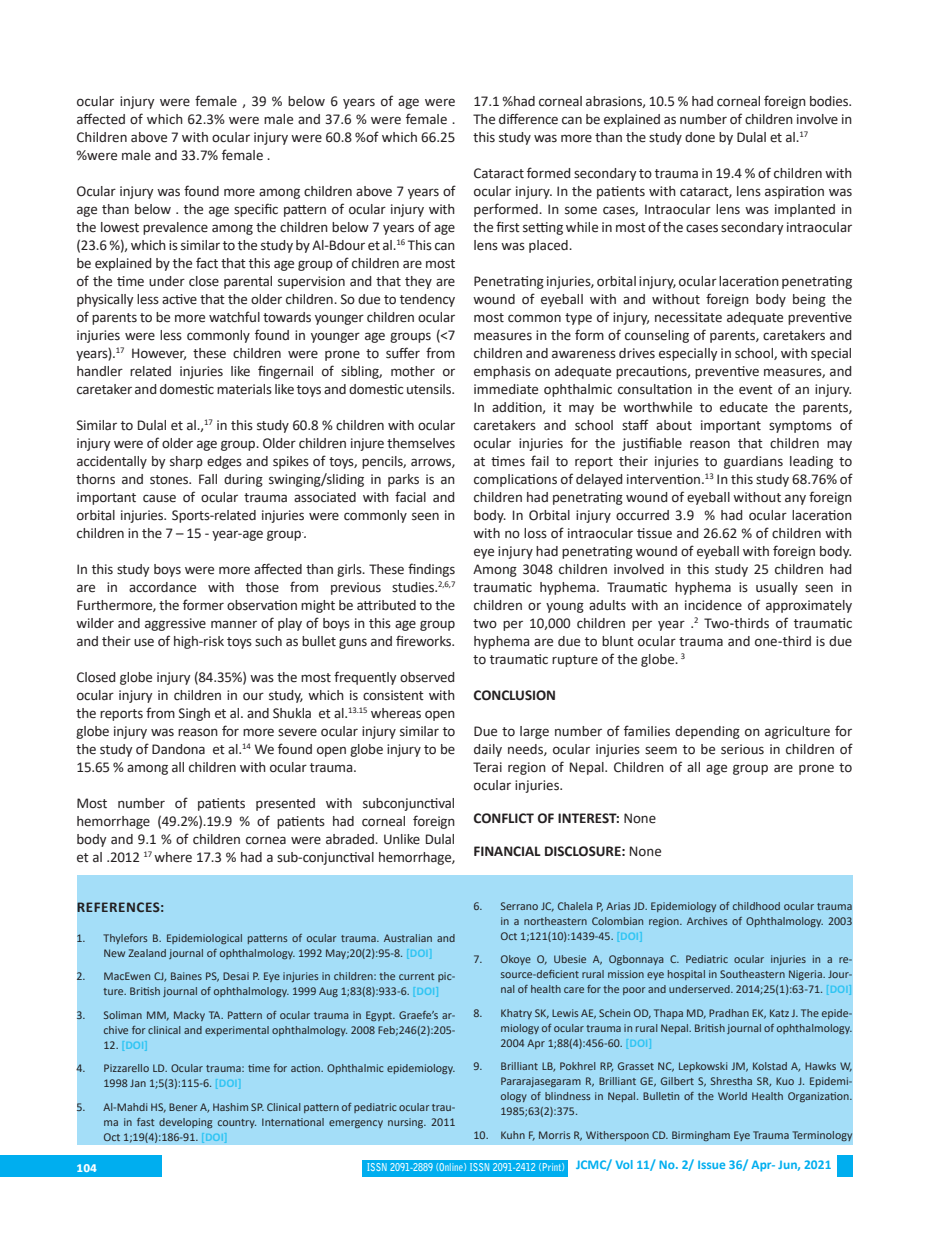
<style>
.page{position:relative;width:929px;height:1253px;background:#fff}
.page>*{position:absolute;margin:0;border:0;box-sizing:border-box;transform-origin:0 0}
.Body_Text_Indent{font:15px/18px "Calibri";letter-spacing:-.01em;color:#231f20;text-align:justify}
.Body_Text_Indent-2{font:700 15px "Calibri";color:#231f20}
.Body_Text_Indent-3{font:700 15px "Calibri";letter-spacing:.04em;color:#231f20}
.t1{font:700 15px "Calibri";color:#fff}
.t2{font:12px/15px "Calibri";color:#231f20;text-align:justify}
.t3{font:700 12px "Calibri";color:#30c5f3}
.t4{font:700 10.8px "Bell Gothic Std";color:#fff;scale:.83 1}
.s1{font-style:italic}
.s2{font-weight:700;color:#30c5f3}
.s3{font-weight:400;color:#231f20}
.s4{font-family:"Cambria Math"}
.s5{font-weight:400}
</style>
<div class="page">
<div style="left:837px;top:1155px;width:15px;height:21px;background:#00aeef"></div>
<div style="left:0;top:1155px;width:162px;height:21px;background:#00aeef"></div>
<div style="left:362px;top:1160px;width:205px;height:16px;background:#00aeef"></div>
<div style="left:77px;top:875px;width:775px;height:269px;background:#a4def8"></div>
<p class="Body_Text_Indent" style="left:77px;top:91px;width:380px">ocular injury were female , 39 % below 6 years of age were affected of which 62.3% were male and 37.6 % were female .<br>Children above 7 with ocular injury were 60.8 %of which 66.25 %were male and 33.7% female .</p>
<p class="Body_Text_Indent" style="left:77px;top:181px;width:380px">Ocular injury was found more among children above 7 years of age than below . the age specific pattern of ocular injury with the lowest prevalence among the children below 7 years of age (23.6 %), which is similar to the study by Al-Bdour et al.<sup>16</sup> This can be explained by the fact that this age group of children are most of the time under close parental supervision and that they are physically less active that the older children. So due to tendency of parents to be more watchful towards younger children ocular injuries were less commonly found in younger age groups (&lt;7 years).<sup>17</sup> However, these children were prone to suffer from handler related injuries like fingernail of sibling, mother or caretaker and domestic materials like toys and domestic utensils.</p>
<p class="Body_Text_Indent" style="left:77px;top:415px;width:380px">Similar to Dulal et al.,<sup>17</sup> in this study 60.8 % children with ocular injury were of older age group. Older children injure themselves accidentally by sharp edges and spikes of toys, pencils, arrows, thorns and stones. Fall during swinging/sliding in parks is an important cause of ocular trauma associated with facial and orbital injuries. Sports-related injuries were commonly seen in children in the 7 – 15 - year-age group<sup>.</sup><span class="s1">.</span></p>
<p class="Body_Text_Indent" style="left:77px;top:559px;width:380px">In this study boys were more affected than girls. These findings are in accordance with those from previous studies.<sup>2,6,7<br></sup>Furthermore, the former observation might be attributed to the wilder and aggressive manner of play of boys in this age group and their use of high-risk toys such as bullet guns and fireworks.</p>
<p class="Body_Text_Indent" style="left:77px;top:667px;width:380px">Closed globe injury (84.35%) was the most frequently observed ocular injury in children in our study, which is consistent with the reports from Singh et al. and Shukla et al.<sup>13.15</sup> whereas open globe injury was reason for more severe ocular injury similar to the study of Dandona et al.<sup>14</sup> We found open globe injury to be 15.65 % among all children with ocular trauma.</p>
<p class="Body_Text_Indent" style="left:77px;top:793px;width:380px">Most number of patients presented with subconjunctival hemorrhage (49.2%).19.9 % of patients had corneal foreign body and 9.1 % of children cornea were abraded. Unlike Dulal et al .2012 <sup>17</sup> where 17.3 % had a sub-conjunctival hemorrhage,</p>
<p class="Body_Text_Indent-3" style="left:77px;top:896px;width:89px">REFERENCES:</p>
<p class="t2" style="left:77px;top:930px;width:380px;text-align:center">1. Thylefors B. Epidemiological patterns of ocular trauma. Australian and<br>New Zealand journal of ophthalmology. 1992 May;20(2):95-8. <span class="s2">[DOI]</span></p>
<p class="t2" style="left:104px;top:968px;width:353px;text-indent:-27px">2. MacEwen CJ, Baines PS, Desai P. Eye injuries in children: the current pic&shy;ture. British journal of ophthalmology. 1999 Aug 1;83(8):933-6. <span class="s2">[DOI]</span></p>
<p class="t2" style="left:77px;top:1007px;width:380px;text-align:right">3. Soliman MM, Macky TA. Pattern of ocular trauma in Egypt. Graefe’s ar&shy;chive for clinical and experimental ophthalmology. 2008 Feb;246(2):205-</p>
<p class="t3" style="left:104px;top:1036px;width:46px"><span class="s3">12.</span> [DOI]</p>
<p class="t2" style="left:104px;top:1060px;width:353px;text-indent:-27px">4. Pizzarello LD. Ocular trauma: time for action. Ophthalmic epidemiology.<br>1998 Jan 1;5(3):115-6. <span class="s2">[DOI]</span></p>
<p class="t2" style="left:104px;top:1099px;width:353px;text-indent:-27px">5. Al-Mahdi HS, Bener A, Hashim SP. Clinical pattern of pediatric ocular trau&shy;ma in fast developing country. International emergency nursing. 2011<br>Oct 1;19(4):186-91. <span class="s2">[DOI]</span></p>
<p class="Body_Text_Indent" style="left:473px;top:91px;width:380px">17.1 %had corneal abrasions, 10.5 % had corneal foreign bodies.<br>The difference can be explained as number of children involve in this study was more than the study done by Dulal et al.<sup>17</sup></p>
<p class="Body_Text_Indent" style="left:473px;top:163px;width:380px">Cataract formed secondary to trauma in 19.4 % of children with ocular injury. In the patients with cataract, lens aspiration was performed. In some cases, Intraocular lens was implanted in the first setting while in most of the cases secondary intraocular lens was placed.</p>
<p class="Body_Text_Indent" style="left:473px;top:271px;width:380px">Penetrating injuries, orbital injury, ocular laceration penetrating wound of eyeball with and without foreign body being the most common type of injury, necessitate adequate preventive measures in the form of counseling of parents, caretakers and children and awareness drives especially in school, with special emphasis on adequate precautions, preventive measures, and immediate ophthalmic consultation in the event of an injury.<br>In addition, it may be worthwhile to educate the parents, caretakers and school staff about important symptoms of ocular injuries for the justifiable reason that children may at times fail to report their injuries to guardians leading to complications of delayed intervention.<sup>13</sup> In this study 68.76% of children had penetrating wound of eyeball without any foreign body. In Orbital injury occurred 3.9 % had ocular laceration with no loss of intraocular tissue and 26.62 % of children with eye injury had penetrating wound of eyeball with foreign body.</p>
<p class="Body_Text_Indent" style="left:473px;top:559px;width:380px">Among 3048 children involved in this study 25 children had traumatic hyphema. Traumatic hyphema is usually seen in children or young adults with an incidence of approximately two per 10,000 children per year .<sup>2</sup> Two<span class="s4">‑</span>thirds of traumatic hyphema are due to blunt ocular trauma and one<span class="s4">‑</span>third is due to traumatic rupture of the globe. <sup>3</sup></p>
<p class="Body_Text_Indent-2" style="left:473px;top:684px;width:84px">CONCLUSION</p>
<p class="Body_Text_Indent" style="left:473px;top:721px;width:380px">Due to large number of families depending on agriculture for daily needs, ocular injuries seem to be serious in children of Terai region of Nepal. Children of all age group are prone to ocular injuries.</p>
<p class="Body_Text_Indent-2" style="left:473px;top:807px;width:184px">CONFLICT OF INTEREST: <span class="s5">None</span></p>
<p class="Body_Text_Indent-2" style="left:473px;top:840px;width:190px">FINANCIAL DISCLOSURE: <span class="s5">None</span></p>
<p class="t2" style="left:500px;top:898px;width:353px;text-indent:-27px">6. Serrano JC, Chalela P, Arias JD. Epidemiology of childhood ocular trauma in a northeastern Colombian region. Archives of Ophthalmology. 2003<br>Oct 1;121(10):1439-45. <span class="s2">[DOI]</span></p>
<p class="t2" style="left:500px;top:951px;width:353px;text-indent:-27px">7. Okoye O, Ubesie A, Ogbonnaya C. Pediatric ocular injuries in a re&shy;source-deficient rural mission eye hospital in Southeastern Nigeria. Jour&shy;nal of health care for the poor and underserved. 2014;25(1):63-71. <span class="s2">[DOI]</span></p>
<p class="t2" style="left:500px;top:1005px;width:353px;text-indent:-27px">8. Khatry SK, Lewis AE, Schein OD, Thapa MD, Pradhan EK, Katz J. The epide&shy;miology of ocular trauma in rural Nepal. British journal of ophthalmology.<br>2004 Apr 1;88(4):456-60. <span class="s2">[DOI]</span></p>
<p class="t2" style="left:500px;top:1058px;width:353px;text-indent:-27px">9. Brilliant LB, Pokhrel RP, Grasset NC, Lepkowski JM, Kolstad A, Hawks W, Pararajasegaram R, Brilliant GE, Gilbert S, Shrestha SR, Kuo J. Epidemi&shy;ology of blindness in Nepal. Bulletin of the World Health Organization.<br>1985;63(2):375.</p>
<p class="t2" style="left:473px;top:1127px;width:380px">10. Kuhn F, Morris R, Witherspoon CD. Birmingham Eye Trauma Terminology</p>
<p class="t1" style="left:77px;top:1156px;width:22px">104</p>
<p class="t4" style="left:367px;top:1161px;width:561px">ISSN 2091-2889 (Online) ISSN 2091-2412 (Print) <sup>JCMC/</sup> <sup>Vol</sup> <sup>11/</sup> <sup>No.</sup> <sup>2/</sup> <sup>Issue</sup> <sup>36/</sup> <sup>Apr-</sup> <sup>Jun,</sup> <sup>2021</sup></p>
</div>
